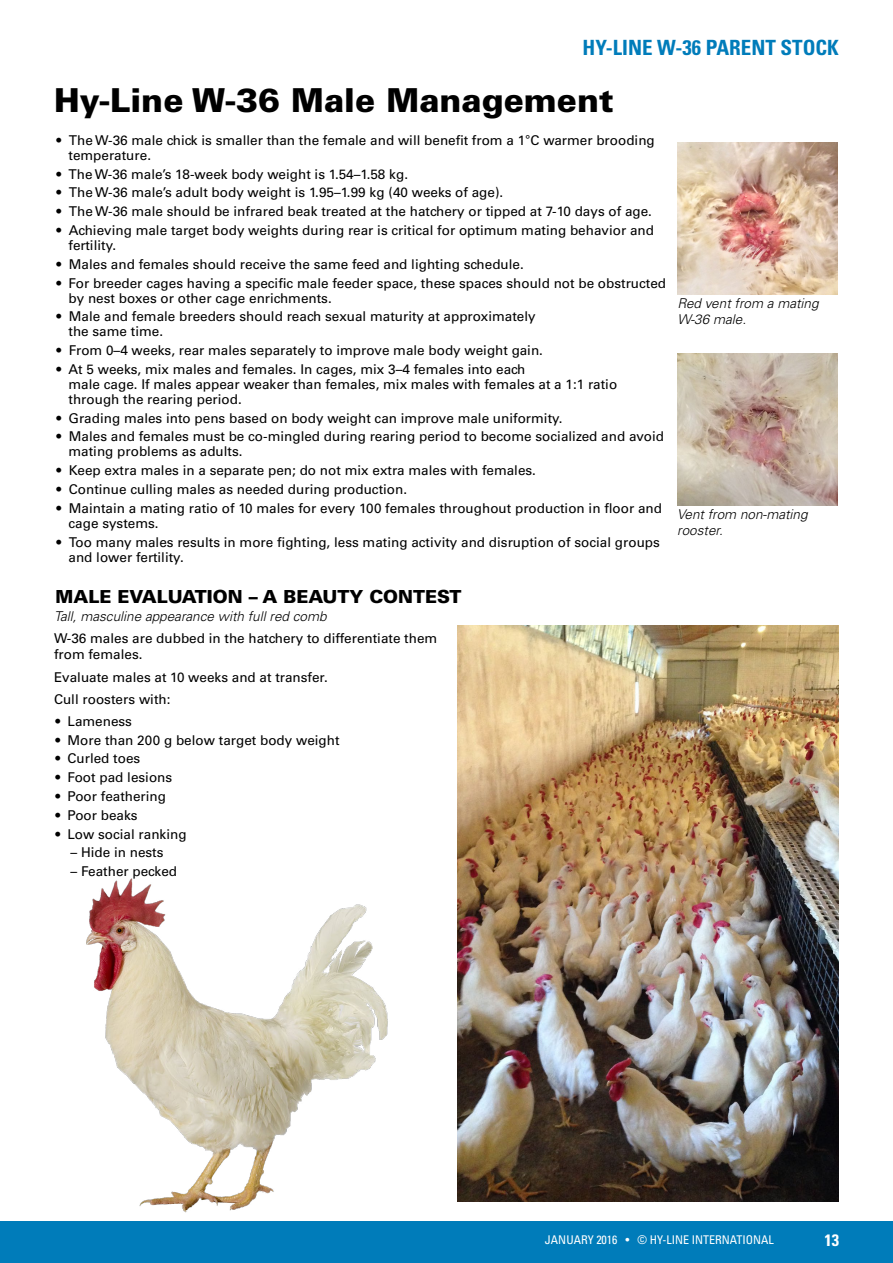
<style>
.page{position:relative;width:893px;height:1263px;background:#fff}
.page>*{position:absolute;margin:0;border:0;box-sizing:border-box;transform-origin:0 0}
.t1{font:900 33px "Univers LT Std";color:#000}
.t2{font:700 condensed 21px "Univers LT Std";color:#007cba}
.t3{font:900 18px "Univers LT Std";color:#000}
.t4{font:700 condensed 16.5px "Univers LT Std";color:#fff}
.t5{font:13.5px/15px "Univers LT Std";color:#000}
.t6{font:italic 300 13.5px/15.8px "Univers LT Std";color:#000}
.t7{font:condensed 12px "Univers LT Std";color:#fff}
.s1{font-family:"Arial"}
</style>
<div class="page">
<div style="left:0;top:1221px;width:893px;height:42px;background:#007cba"></div>
<img style="left:457px;top:626px;width:382px;height:575px">
<img style="left:678px;top:142px;width:160px;height:152px">
<img style="left:86px;top:878px;width:302px;height:335px">
<img style="left:678px;top:353px;width:160px;height:152px">
<h2 class="t2" style="left:582px;top:34px;width:258px">HY-LINE W-36 PARENT STOCK</h2>
<h1 class="t1" style="left:54px;top:79px;width:561px">Hy-Line W-36 Male Management</h1>
<p class="t5" style="left:69px;top:133px;width:588px;text-indent:-12px">• The W-36 male chick is smaller than the female and will benefit from a 1<span class="s1">°</span>C warmer brooding temperature.</p>
<p class="t5" style="left:57px;top:166px;width:353px">• The W-36 male’s 18-week body weight is 1.54–1.58 kg.</p>
<p class="t5" style="left:57px;top:185px;width:448px">• The W-36 male’s adult body weight is 1.95–1.99 kg (40 weeks of age).</p>
<p class="t5" style="left:57px;top:204px;width:597px">• The W-36 male should be infrared beak treated at the hatchery or tipped at 7-10 days of age.</p>
<p class="t5" style="left:69px;top:223px;width:587px;text-indent:-12px">• Achieving male target body weights during rear is critical for optimum mating behavior and fertility.</p>
<p class="t5" style="left:57px;top:257px;width:469px">• Males and females should receive the same feed and lighting schedule.</p>
<p class="t5" style="left:69px;top:275px;width:599px;text-indent:-12px">• For breeder cages having a specific male feeder space, these spaces should not be obstructed by nest boxes or other cage enrichments.</p>
<p class="t5" style="left:69px;top:309px;width:469px;text-indent:-12px">• Male and female breeders should reach sexual maturity at approximately the same time.</p>
<p class="t5" style="left:57px;top:343px;width:488px">• From 0–4 weeks, rear males separately to improve male body weight gain.</p>
<p class="t5" style="left:69px;top:362px;width:550px;text-indent:-12px">• At 5 weeks, mix males and females. In cages, mix 3–4 females into each<br>male cage. If males appear weaker than females, mix males with females at a 1:1 ratio through the rearing period.</p>
<p class="t5" style="left:57px;top:410px;width:508px">• Grading males into pens based on body weight can improve male uniformity.</p>
<p class="t5" style="left:69px;top:429px;width:597px;text-indent:-12px">• Males and females must be co-mingled during rearing period to become socialized and avoid mating problems as adults.</p>
<p class="t5" style="left:57px;top:463px;width:481px">• Keep extra males in a separate pen; do not mix extra males with females.</p>
<p class="t5" style="left:57px;top:482px;width:352px">• Continue culling males as needed during production.</p>
<p class="t5" style="left:69px;top:501px;width:595px;text-indent:-12px">• Maintain a mating ratio of 10 males for every 100 females throughout production in floor and cage systems.</p>
<p class="t5" style="left:69px;top:534px;width:593px;text-indent:-12px">• Too many males results in more fighting, less mating activity and disruption of social groups and lower fertility.</p>
<h3 class="t3" style="left:56px;top:585px;width:408px">MALE EVALUATION – A BEAUTY CONTEST</h3>
<p class="t6" style="left:54px;top:608px;width:274px">Tall, masculine appearance with full red comb</p>
<p class="t5" style="left:54px;top:631px;width:385px;line-height:15.8px">W-36 males are dubbed in the hatchery to differentiate them from females.</p>
<p class="t5" style="left:54px;top:666px;width:275px;line-height:22.5px">Evaluate males at 10 weeks and at transfer.<br>Cull roosters with:</p>
<p class="t5" style="left:55px;top:714px;width:78px">• Lameness</p>
<p class="t5" style="left:55px;top:732px;width:286px">• More than 200 g below target body weight</p>
<p class="t5" style="left:55px;top:751px;width:86px">• Curled toes</p>
<p class="t5" style="left:55px;top:770px;width:118px">• Foot pad lesions</p>
<p class="t5" style="left:55px;top:789px;width:112px">• Poor feathering</p>
<p class="t5" style="left:55px;top:807px;width:84px">• Poor beaks</p>
<p class="t5" style="left:55px;top:826px;width:133px">• Low social ranking</p>
<p class="t5" style="left:70px;top:845px;width:95px">– Hide in nests</p>
<p class="t5" style="left:70px;top:864px;width:108px">– Feather pecked</p>
<p class="t6" style="left:677px;top:296px;width:143px">Red vent from a mating<br>W-36 male.</p>
<p class="t6" style="left:677px;top:507px;width:132px">Vent from non-mating rooster.</p>
<p class="t7" style="left:545px;top:1232px;width:230px">JANUARY 2016 • © HY-LINE INTERNATIONAL</p>
<p class="t4" style="left:824px;top:1229px;width:16px">13</p>
</div>
